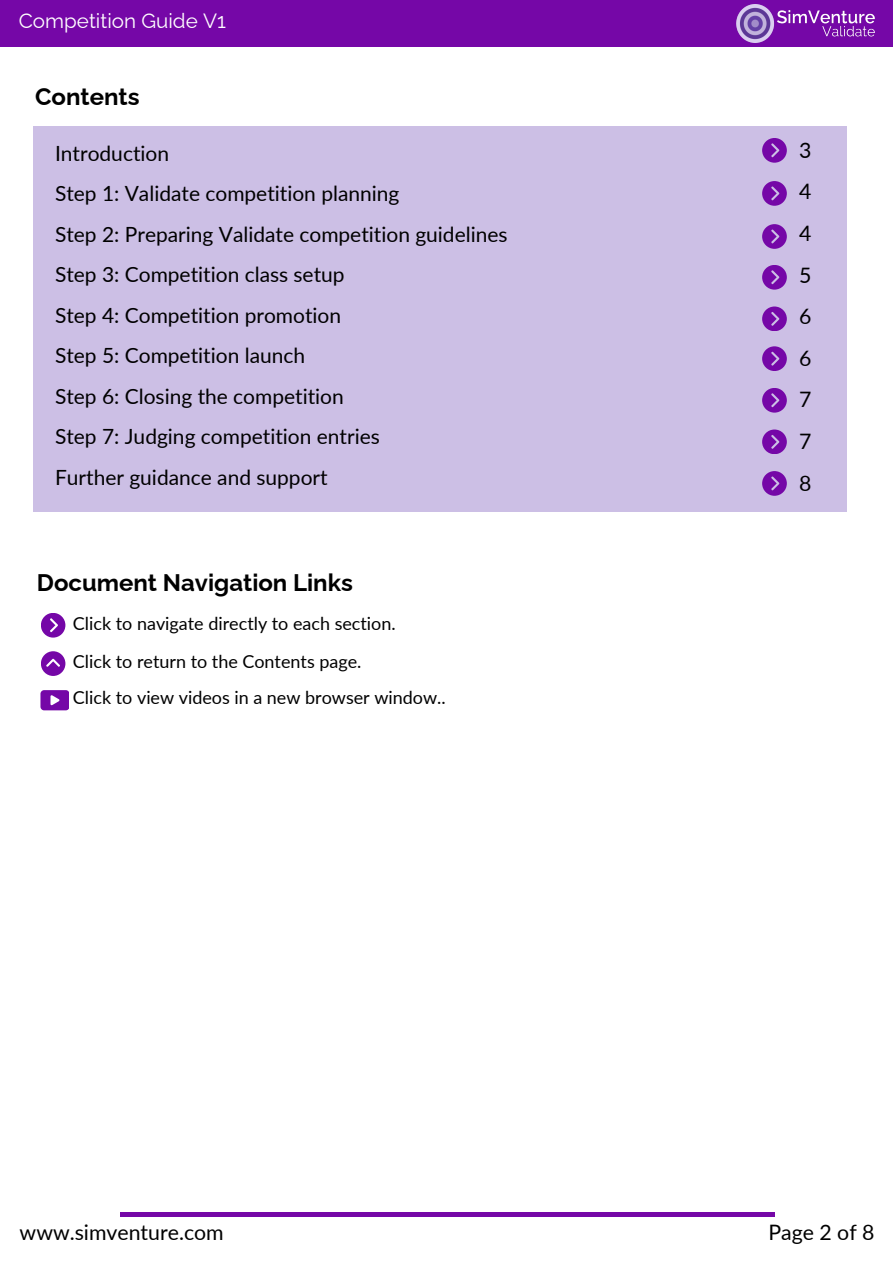
<style>
.page{position:relative;width:893px;height:1264px;background:#fff}
.page>*{position:absolute;margin:0;border:0;box-sizing:border-box;transform-origin:0 0}
.t1{font:700 24px "Raleway";color:#000}
.t2{font:21.3px/41.5px "Lato";color:#000;text-align:justify}
.t3{font:21px/40.5px "Lato";color:#000}
.t4{font:20.55px "Raleway";color:#fff}
.t5{font:18px "Lato";color:#000}
</style>
<div class="page">
<div style="left:0;top:0;width:892px;height:46px;background:#7507a7"></div>
<img style="left:736px;top:5px;width:138px;height:38px">
<svg style="left:41px;top:613px;width:24px;height:24px"></svg>
<svg style="left:41px;top:651px;width:24px;height:25px"></svg>
<svg style="left:40px;top:690px;width:29px;height:20px"></svg>
<hr style="left:120px;top:1212px;width:654px;height:4px;background:#7507a7">
<div style="left:33px;top:126px;width:813px;height:385px;background:#ccbfe5"></div>
<svg style="left:762px;top:138px;width:24px;height:25px"></svg>
<svg style="left:762px;top:181px;width:24px;height:25px"></svg>
<svg style="left:762px;top:224px;width:24px;height:25px"></svg>
<svg style="left:762px;top:265px;width:24px;height:24px"></svg>
<svg style="left:762px;top:306px;width:24px;height:25px"></svg>
<svg style="left:762px;top:346px;width:24px;height:25px"></svg>
<svg style="left:762px;top:388px;width:24px;height:24px"></svg>
<svg style="left:762px;top:429px;width:24px;height:25px"></svg>
<svg style="left:762px;top:471px;width:24px;height:25px"></svg>
<p class="t4" style="left:19px;top:8px;width:208px">Competition Guide V1</p>
<p class="t1" style="left:35px;top:82px;width:106px">Contents</p>
<p class="t3" style="left:55px;top:132px;width:116px">Introduction</p>
<p class="t3" style="left:55px;top:173px;width:346px">Step 1: Validate competition planning</p>
<p class="t3" style="left:55px;top:213px;width:454px">Step 2: Preparing Validate competition guidelines<br>Step 3: Competition class setup</p>
<p class="t3" style="left:55px;top:294px;width:287px">Step 4: Competition promotion</p>
<p class="t3" style="left:55px;top:334px;width:251px">Step 5: Competition launch</p>
<p class="t3" style="left:55px;top:375px;width:290px">Step 6: Closing the competition</p>
<p class="t3" style="left:55px;top:415px;width:326px">Step 7: Judging competition entries</p>
<p class="t3" style="left:55px;top:456px;width:274px">Further guidance and support</p>
<p class="t1" style="left:37px;top:568px;width:317px">Document Navigation Links</p>
<p class="t5" style="left:73px;top:612px;width:324px">Click to navigate directly to each section.</p>
<p class="t5" style="left:73px;top:650px;width:290px">Click to return to the Contents page.</p>
<p class="t5" style="left:73px;top:686px;width:374px">Click to view videos in a new browser window..</p>
<p class="t2" style="left:799px;top:129px;width:14px">3<br>4<br>4<br>5<br>6<br>6<br>7<br>7<br>8</p>
<p class="t2" style="left:20px;top:1211px;width:206px">www.simventure.com</p>
<p class="t2" style="left:768px;top:1211px;width:108px">Page 2 of 8</p>
</div>
